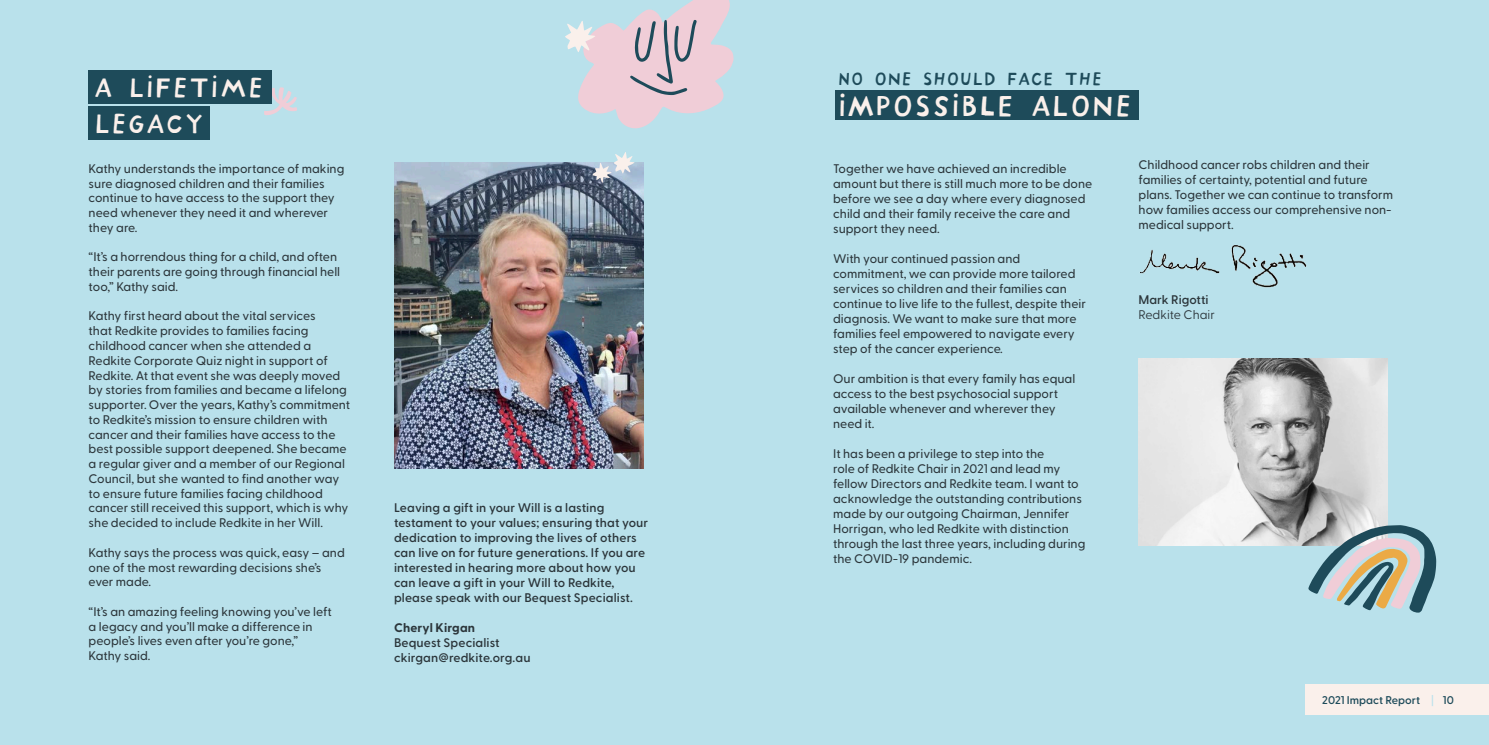
<style>
.page{position:relative;width:1489px;height:745px;background:#fff}
.page>*{position:absolute;margin:0;border:0;box-sizing:border-box;transform-origin:0 0}
.t1{font:28.38px "Matilda";color:#faf0eb}
.t2{font:26.25px/36px "Matilda";color:#faf0eb}
.t3{font:17.25px "Matilda";color:#1e4b5a}
.t4{font:500 12.5px/14.8px "Greycliff CF";color:#2b353a}
.t5{font:600 12.5px/15px "Greycliff CF";letter-spacing:.01em;color:#2b353a}
.t6{font:12.5px "Greycliff CF";color:#2b353a}
.t7{font:700 12.5px "Greycliff CF";letter-spacing:.01em;color:#2b353a}
.t8{font:600 11.25px "Greycliff CF";color:#1e4b5a}
.s1{font-weight:500;color:#b9e1eb}
</style>
<div class="page">
<div style="left:0;top:0;width:1488px;height:744px;background:#b9e1eb"></div>
<img style="left:1138px;top:358px;width:249px;height:187px">
<img style="left:394px;top:163px;width:249px;height:305px">
<svg style="left:264px;top:87px;width:33px;height:28px"></svg>
<svg style="left:1308px;top:525px;width:127px;height:87px"></svg>
<svg style="left:592px;top:152px;width:42px;height:30px"></svg>
<svg style="left:565px;top:0;width:168px;height:129px"></svg>
<img style="left:1140px;top:245px;width:167px;height:43px">
<div style="left:835px;top:91px;width:303px;height:29px;background:#1e4b5a"></div>
<div style="left:89px;top:71px;width:183px;height:33px;background:#1e4b5a"></div>
<div style="left:89px;top:107px;width:121px;height:33px;background:#1e4b5a"></div>
<div style="left:1305px;top:684px;width:183px;height:30px;background:#faf0eb"></div>
<h2 class="t2" style="left:94px;top:71px;width:171px">A LIFETIME<br>LEGACY</h2>
<p class="t4" style="left:89px;top:160px;width:257px">Kathy understands the importance of making sure diagnosed children and their families continue to have access to the support they need whenever they need it and wherever they are.</p>
<p class="t4" style="left:89px;top:248px;width:253px">“It’s a horrendous thing for a child, and often their parents are going through financial hell too,” Kathy said.</p>
<p class="t4" style="left:89px;top:307px;width:263px">Kathy first heard about the vital services<br>that Redkite provides to families facing childhood cancer when she attended a Redkite Corporate Quiz night in support of Redkite. At that event she was deeply moved by stories from families and became a lifelong supporter. Over the years, Kathy’s commitment to Redkite’s mission to ensure children with cancer and their families have access to the best possible support deepened. She became a regular giver and a member of our Regional Council, but she wanted to find another way to ensure future families facing childhood cancer still received this support, which is why she decided to include Redkite in her Will.</p>
<p class="t4" style="left:89px;top:543px;width:258px">Kathy says the process was quick, easy – and one of the most rewarding decisions she’s ever made.</p>
<p class="t4" style="left:89px;top:602px;width:244px">“It’s an amazing feeling knowing you’ve left a legacy and you’ll make a difference in people’s lives even after you’re gone,” Kathy said.</p>
<p class="t5" style="left:394px;top:499px;width:256px">Leaving a gift in your Will is a lasting testament to your values; ensuring that your dedication to improving the lives of others can live on for future generations. If you are interested in hearing more about how you can leave a gift in your Will to Redkite, please speak with our Bequest Specialist.</p>
<p class="t7" style="left:394px;top:617px;width:82px">Cheryl Kirgan</p>
<p class="t5" style="left:394px;top:634px;width:138px">Bequest Specialist ckirgan@redkite.org.au</p>
<h3 class="t3" style="left:837px;top:71px;width:266px">NO ONE SHOULD FACE THE</h3>
<h1 class="t1" style="left:837px;top:93px;width:296px">IMPOSSIBLE ALONE</h1>
<p class="t4" style="left:833px;top:160px;width:260px">Together we have achieved an incredible amount but there is still much more to be done before we see a day where every diagnosed child and their family receive the care and support they need.</p>
<p class="t4" style="left:833px;top:250px;width:254px">With your continued passion and commitment, we can provide more tailored services so children and their families can continue to live life to the fullest, despite their diagnosis. We want to make sure that more families feel empowered to navigate every step of the cancer experience.</p>
<p class="t4" style="left:833px;top:370px;width:244px">Our ambition is that every family has equal access to the best psychosocial support available whenever and wherever they need it.</p>
<p class="t4" style="left:833px;top:445px;width:254px">It has been a privilege to step into the<br>role of Redkite Chair in 2021 and lead my fellow Directors and Redkite team. I want to acknowledge the outstanding contributions made by our outgoing Chairman, Jennifer Horrigan, who led Redkite with distinction through the last three years, including during the COVID-19 pandemic.</p>
<p class="t4" style="left:1138px;top:156px;width:256px">Childhood cancer robs children and their families of certainty, potential and future plans. Together we can continue to transform how families access our comprehensive non&shy;medical support.</p>
<p class="t5" style="left:1138px;top:291px;width:71px">Mark Rigotti</p>
<p class="t6" style="left:1138px;top:305px;width:78px">Redkite Chair</p>
<p class="t8" style="left:1321px;top:690px;width:133px">2021 Impact Report <span class="s1">|</span> 10</p>
</div>
